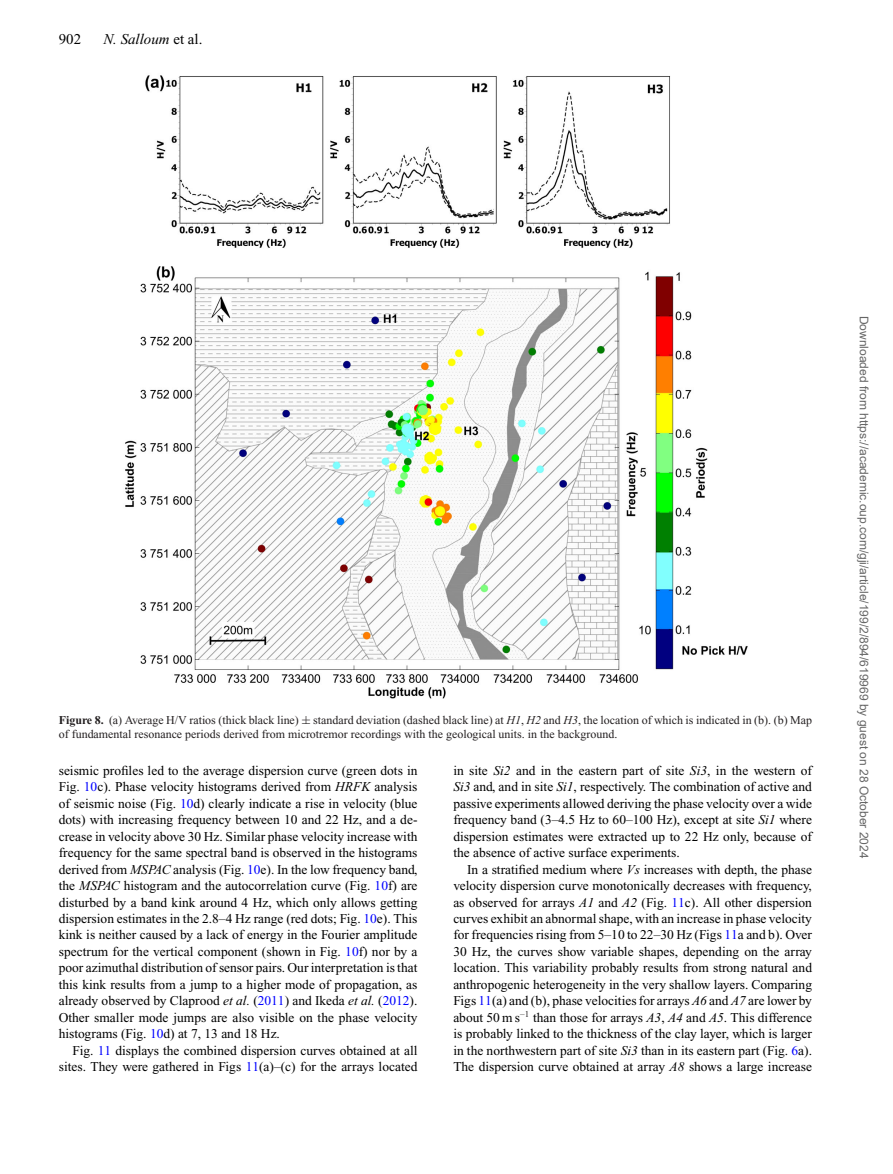
<style>
.page{position:relative;width:893px;height:1174px;background:#fff}
.page>*{position:absolute;margin:0;border:0;box-sizing:border-box;transform-origin:0 0}
.t1{font:italic 15px "Times New Roman";color:#000}
.t2{font:15px "Times New Roman";color:#000}
.t3{font:13.5px/16.5px "Times New Roman";color:#000;text-align:justify}
.t4{font:12px/15px "Times New Roman";color:#231f20}
.t5{font:12px "Arial";color:#666}
.s1{font-style:normal}
.s2{font-weight:700}
.s3{font-family:"MTSY"}
.s4{font-style:italic}
.s5{color:#00f}
</style>
<div class="page">
<img style="left:125px;top:75px;width:623px;height:624px">
<p class="t2" style="left:59px;top:33px;width:24px">902</p>
<p class="t1" style="left:104px;top:33px;width:100px">N. Salloum <span class="s1">et al.</span></p>
<p class="t4" style="left:59px;top:713px;width:755px"><span class="s2">Figure 8.</span> (a) Average H/V ratios (thick black line) <span class="s3">±</span> standard deviation (dashed black line) at <span class="s4">H1</span>, <span class="s4">H2</span> and <span class="s4">H3</span>, the location of which is indicated in (b). (b) Map of fundamental resonance periods derived from microtremor recordings with the geological units. in the background.</p>
<p class="t3" style="left:59px;top:763px;width:360px">seismic profiles led to the average dispersion curve (green dots in Fig. <span class="s5">10</span>c). Phase velocity histograms derived from <span class="s4">HRFK</span> analysis of seismic noise (Fig. <span class="s5">10</span>d) clearly indicate a rise in velocity (blue dots) with increasing frequency between 10 and 22 Hz, and a de&shy;crease in velocity above 30 Hz. Similar phase velocity increase with frequency for the same spectral band is observed in the histograms derived from <span class="s4">MSPAC</span> analysis (Fig. <span class="s5">10</span>e). In the low frequency band, the <span class="s4">MSPAC</span> histogram and the autocorrelation curve (Fig. <span class="s5">10</span>f) are disturbed by a band kink around 4 Hz, which only allows getting dispersion estimates in the 2.8–4 Hz range (red dots; Fig. <span class="s5">10</span>e). This kink is neither caused by a lack of energy in the Fourier amplitude spectrum for the vertical component (shown in Fig. <span class="s5">10</span>f) nor by a poor azimuthal distribution of sensor pairs. Our interpretation is that this kink results from a jump to a higher mode of propagation, as already observed by Claprood <span class="s4">et al.</span> (<span class="s5">2011</span>) and Ikeda <span class="s4">et al.</span> (<span class="s5">2012</span>).<br>Other smaller mode jumps are also visible on the phase velocity histograms (Fig. <span class="s5">10</span>d) at 7, 13 and 18 Hz.</p>
<p class="t3" style="left:59px;top:1043px;width:360px;text-align:right">Fig. <span class="s5">11</span> displays the combined dispersion curves obtained at all sites. They were gathered in Figs <span class="s5">11</span>(a)–(c) for the arrays located</p>
<p class="t3" style="left:453px;top:763px;width:360px">in site <span class="s4">Si2</span> and in the eastern part of site <span class="s4">Si3</span>, in the western of <span class="s4">Si3</span> and, and in site <span class="s4">Si1</span>, respectively. The combination of active and passive experiments allowed deriving the phase velocity over a wide frequency band (3–4.5 Hz to 60–100 Hz), except at site <span class="s4">Si1</span> where dispersion estimates were extracted up to 22 Hz only, because of the absence of active surface experiments.</p>
<p class="t3" style="left:453px;top:862px;width:360px;text-indent:14px">In a stratified medium where <span class="s4">Vs</span> increases with depth, the phase velocity dispersion curve monotonically decreases with frequency, as observed for arrays <span class="s4">A1</span> and <span class="s4">A2</span> (Fig. <span class="s5">11</span>c). All other dispersion curves exhibit an abnormal shape, with an increase in phase velocity for frequencies rising from 5–10 to 22–30 Hz (Figs <span class="s5">11</span>a and b). Over 30 Hz, the curves show variable shapes, depending on the array location. This variability probably results from strong natural and anthropogenic heterogeneity in the very shallow layers. Comparing Figs <span class="s5">11</span>(a) and (b), phase velocities for arrays <span class="s4">A6</span> and <span class="s4">A7</span> are lower by about 50 m s<sup>–1</sup> than those for arrays <span class="s4">A3</span>, <span class="s4">A4</span> and <span class="s4">A5</span>. This difference is probably linked to the thickness of the clay layer, which is larger in the northwestern part of site <span class="s4">Si3</span> than in its eastern part (Fig. <span class="s5">6</span>a).<br>The dispersion curve obtained at array <span class="s4">A8</span> shows a large increase</p>
<p class="t5" style="left:868px;top:315px;width:544px;rotate:90deg">Downloaded from https://academic.oup.com/gji/article/199/2/894/619969 by guest on 28 October 2024</p>
</div>
